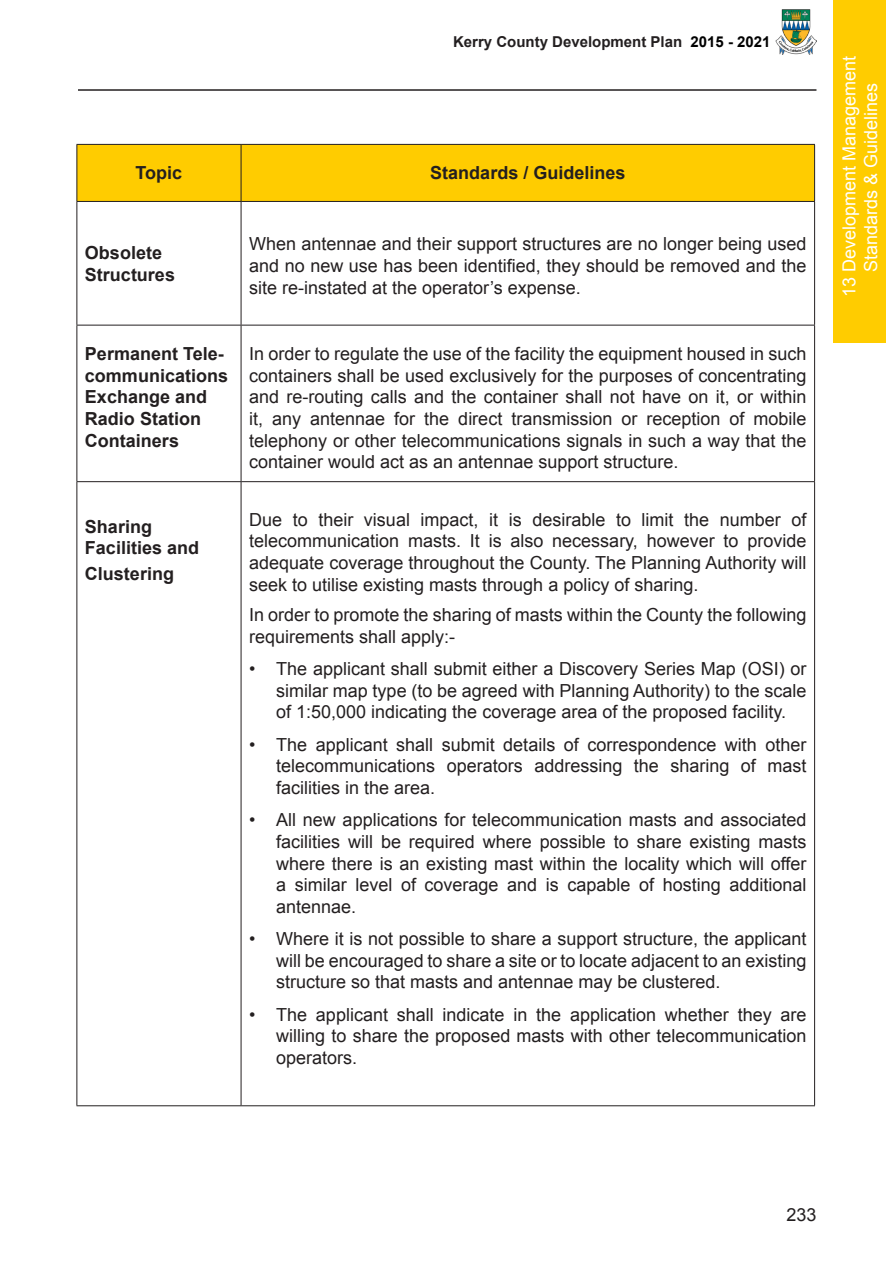
<style>
.page{position:relative;width:893px;height:1263px;background:#fff}
.page>*{position:absolute;margin:0;border:0;box-sizing:border-box;transform-origin:0 0}
.t1{font:18px/21.6px "Arial";color:#231f20;text-align:justify}
.t2{font:700 18px/21.6px "Arial";color:#231f20}
.t3{font:18px/21.6px "Arial";color:#fff;text-align:center}
.t4{font:700 15px "Arial";color:#231f20}
.s1{color:#000}
</style>
<div class="page">
<div style="left:78px;top:144px;width:740px;height:1035px;background:#fff;border:2px solid #fff"></div>
<img style="left:776px;top:10px;width:40px;height:44px">
<hr style="left:78px;top:89px;width:738px;height:2px;background:#231f20">
<div style="left:834px;top:0;width:52px;height:342px;background:#fc0"></div>
<div style="left:77px;top:145px;width:737px;height:56px;background:#fc0"></div>
<hr style="left:76px;top:202px;width:1px;height:123px;background:#231f20">
<hr style="left:241px;top:202px;width:1px;height:123px;background:#231f20">
<hr style="left:814px;top:202px;width:1px;height:123px;background:#231f20">
<hr style="left:76px;top:325px;width:165px;height:1px;background:#231f20">
<hr style="left:76px;top:325px;width:1px;height:156px;background:#231f20">
<hr style="left:241px;top:325px;width:574px;height:1px;background:#231f20">
<hr style="left:241px;top:325px;width:1px;height:156px;background:#231f20">
<hr style="left:814px;top:325px;width:1px;height:156px;background:#231f20">
<hr style="left:76px;top:481px;width:165px;height:1px;background:#231f20">
<hr style="left:76px;top:482px;width:1px;height:623px;background:#231f20">
<hr style="left:241px;top:481px;width:574px;height:1px;background:#231f20">
<hr style="left:241px;top:482px;width:1px;height:623px;background:#231f20">
<hr style="left:814px;top:482px;width:1px;height:623px;background:#231f20">
<hr style="left:76px;top:1105px;width:165px;height:1px;background:#231f20">
<hr style="left:241px;top:1105px;width:574px;height:1px;background:#231f20">
<hr style="left:76px;top:144px;width:165px;height:1px;background:#231f20">
<hr style="left:76px;top:145px;width:1px;height:56px;background:#231f20">
<hr style="left:76px;top:201px;width:165px;height:1px;background:#231f20">
<hr style="left:241px;top:144px;width:574px;height:1px;background:#231f20">
<hr style="left:241px;top:145px;width:1px;height:56px;background:#231f20">
<hr style="left:814px;top:145px;width:1px;height:56px;background:#231f20">
<hr style="left:241px;top:201px;width:574px;height:1px;background:#231f20">
<p class="t4" style="left:453px;top:32px;width:319px">Kerry County Development Plan <span class="s1">2015 - 2021</span></p>
<p class="t2" style="left:136px;top:163px;width:48px">Topic</p>
<p class="t2" style="left:430px;top:163px;width:197px">Standards / Guidelines</p>
<p class="t2" style="left:85px;top:243px;width:92px">Obsolete<br>Structures</p>
<p class="t1" style="left:249px;top:234px;width:559px">When antennae and their support structures are no longer being used and no new use has been identified, they should be removed and the site re-instated at the operator’s expense.</p>
<p class="t2" style="left:85px;top:344px;width:145px">Permanent Tele&shy;communications<br>Exchange and<br>Radio Station<br>Containers</p>
<p class="t1" style="left:249px;top:343px;width:559px">In order to regulate the use of the facility the equipment housed in such containers shall be used exclusively for the purposes of concentrating and re-routing calls and the container shall not have on it, or within it, any antennae for the direct transmission or reception of mobile telephony or other telecommunications signals in such a way that the container would act as an antennae support structure.</p>
<p class="t2" style="left:85px;top:516px;width:116px">Sharing<br>Facilities and</p>
<p class="t2" style="left:85px;top:564px;width:91px">Clustering</p>
<p class="t1" style="left:249px;top:509px;width:559px">Due to their visual impact, it is desirable to limit the number of telecommunication masts. It is also necessary, however to provide adequate coverage throughout the County. The Planning Authority will seek to utilise existing masts through a policy of sharing.</p>
<p class="t1" style="left:249px;top:604px;width:559px">In order to promote the sharing of masts within the County the following requirements shall apply:-</p>
<p class="t1" style="left:276px;top:658px;width:532px;text-indent:-27px">• The applicant shall submit either a Discovery Series Map (OSI) or similar map type (to be agreed with Planning Authority) to the scale of 1:50,000 indicating the coverage area of the proposed facility.</p>
<p class="t1" style="left:276px;top:734px;width:532px;text-indent:-27px">• The applicant shall submit details of correspondence with other telecommunications operators addressing the sharing of mast facilities in the area.</p>
<p class="t1" style="left:276px;top:809px;width:532px;text-indent:-27px">• All new applications for telecommunication masts and associated facilities will be required where possible to share existing masts where there is an existing mast within the locality which will offer a similar level of coverage and is capable of hosting additional antennae.</p>
<p class="t1" style="left:276px;top:928px;width:532px;text-indent:-27px">• Where it is not possible to share a support structure, the applicant will be encouraged to share a site or to locate adjacent to an existing structure so that masts and antennae may be clustered.</p>
<p class="t1" style="left:276px;top:1004px;width:532px;text-indent:-27px">• The applicant shall indicate in the application whether they are willing to share the proposed masts with other telecommunication operators.</p>
<p class="t3" style="left:838px;top:297px;width:243px;rotate:-90deg">13 Development Management<br>Standards &amp; Guidelines</p>
<p class="t1" style="left:786px;top:1204px;width:32px">233</p>
</div>
